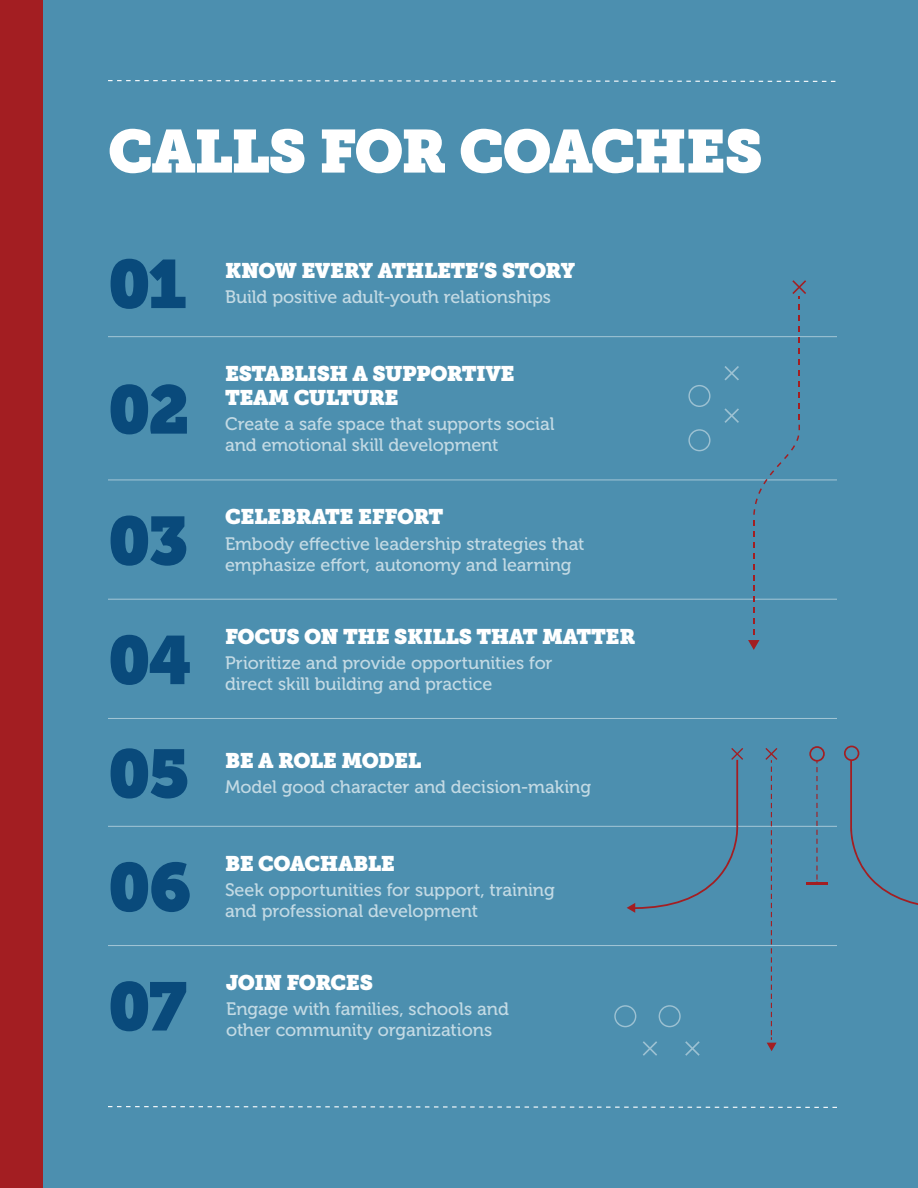
<style>
.page{position:relative;width:918px;height:1188px;background:#fff}
.page>*{position:absolute;margin:0;border:0;box-sizing:border-box;transform-origin:0 0}
.t1{font:67.5px "Museo Slab";letter-spacing:-.035em;color:#094a7b}
.t2{font:60px "Museo Slab";letter-spacing:-.03em;color:#fff}
.t3{font:21px/24px "Museo Slab";letter-spacing:-.025em;color:#fff}
.t4{font:18px "Museo 500";letter-spacing:-.005em;color:#c3dae4}
</style>
<div class="page">
<div style="left:6px;top:0;width:912px;height:1188px;background:#4c8faf"></div>
<svg style="left:108px;top:1106px;width:729px;height:2px"></svg>
<svg style="left:108px;top:80px;width:728px;height:2px"></svg>
<div style="left:0;top:0;width:42px;height:1188px;background:#a31e22"></div>
<hr style="left:108px;top:336px;width:729px;height:1px;background:#fff">
<hr style="left:108px;top:480px;width:729px;height:1px;background:#fff">
<hr style="left:108px;top:599px;width:729px;height:1px;background:#fff">
<hr style="left:108px;top:718px;width:729px;height:1px;background:#fff">
<hr style="left:108px;top:826px;width:729px;height:1px;background:#fff">
<hr style="left:108px;top:945px;width:729px;height:1px;background:#fff">
<svg style="left:685px;top:1041px;width:15px;height:15px"></svg>
<svg style="left:643px;top:1041px;width:14px;height:15px"></svg>
<svg style="left:659px;top:1005px;width:22px;height:22px"></svg>
<svg style="left:614px;top:1005px;width:22px;height:22px"></svg>
<svg style="left:724px;top:366px;width:15px;height:14px"></svg>
<svg style="left:724px;top:408px;width:15px;height:15px"></svg>
<svg style="left:688px;top:385px;width:23px;height:22px"></svg>
<svg style="left:688px;top:429px;width:23px;height:22px"></svg>
<svg style="left:753px;top:425px;width:47px;height:122px"></svg>
<svg style="left:748px;top:608px;width:11px;height:42px"></svg>
<svg style="left:792px;top:280px;width:14px;height:106px"></svg>
<svg style="left:844px;top:746px;width:74px;height:159px"></svg>
<hr style="left:807px;top:882px;width:21px;height:2px;background:#a31e22">
<svg style="left:627px;top:748px;width:116px;height:165px"></svg>
<svg style="left:809px;top:746px;width:16px;height:136px"></svg>
<svg style="left:765px;top:748px;width:12px;height:303px"></svg>
<h2 class="t2" style="left:108px;top:116px;width:656px">CALLS FOR COACHES</h2>
<h1 class="t1" style="left:108px;top:244px;width:80px">01</h1>
<h1 class="t1" style="left:108px;top:370px;width:83px">02</h1>
<h1 class="t1" style="left:108px;top:501px;width:82px">03</h1>
<h1 class="t1" style="left:108px;top:620px;width:86px">04</h1>
<h1 class="t1" style="left:108px;top:734px;width:83px">05</h1>
<h1 class="t1" style="left:108px;top:847px;width:85px">06</h1>
<h1 class="t1" style="left:108px;top:967px;width:81px">07</h1>
<p class="t3" style="left:225px;top:259px;width:351px">KNOW EVERY ATHLETE’S STORY</p>
<p class="t4" style="left:225px;top:287px;width:328px">Build positive adult-youth relationships</p>
<p class="t3" style="left:225px;top:362px;width:291px">ESTABLISH A SUPPORTIVE<br>TEAM CULTURE</p>
<p class="t4" style="left:225px;top:414px;width:331px">Create a safe space that supports social</p>
<p class="t4" style="left:225px;top:435px;width:275px">and emotional skill development</p>
<p class="t3" style="left:225px;top:505px;width:220px">CELEBRATE EFFORT</p>
<p class="t4" style="left:225px;top:534px;width:361px">Embody effective leadership strategies that</p>
<p class="t4" style="left:225px;top:555px;width:348px">emphasize effort, autonomy and learning</p>
<p class="t3" style="left:225px;top:624px;width:412px">FOCUS ON THE SKILLS THAT MATTER</p>
<p class="t4" style="left:225px;top:653px;width:329px">Prioritize and provide opportunities for</p>
<p class="t4" style="left:225px;top:674px;width:269px">direct skill building and practice</p>
<p class="t3" style="left:225px;top:748px;width:198px">BE A ROLE MODEL</p>
<p class="t4" style="left:225px;top:777px;width:368px">Model good character and decision-making</p>
<p class="t3" style="left:225px;top:851px;width:171px">BE COACHABLE</p>
<p class="t4" style="left:225px;top:880px;width:331px">Seek opportunities for support, training</p>
<p class="t4" style="left:225px;top:901px;width:255px">and professional development</p>
<p class="t3" style="left:226px;top:971px;width:148px">JOIN FORCES</p>
<p class="t4" style="left:226px;top:999px;width:284px">Engage with families, schools and</p>
<p class="t4" style="left:226px;top:1020px;width:268px">other community organizations</p>
</div>
